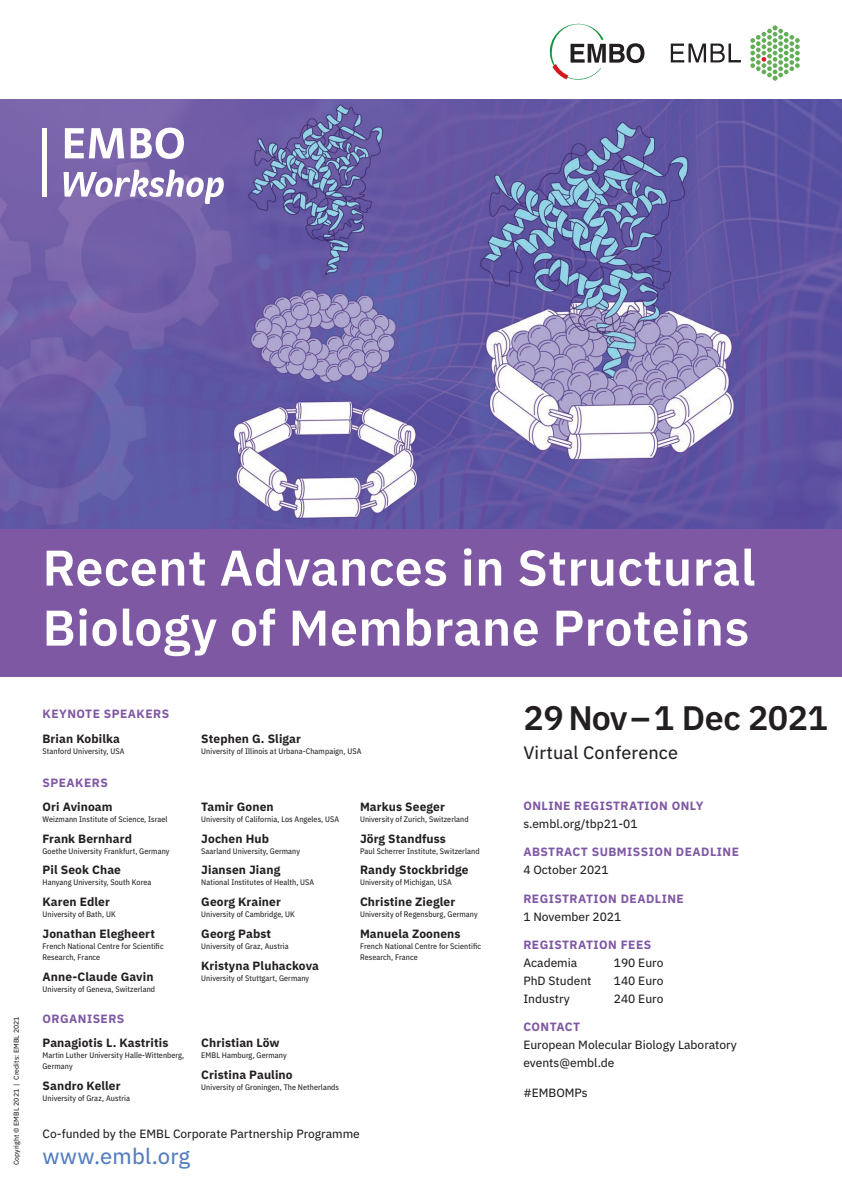
<style>
.page{position:relative;width:842px;height:1191px;background:#fff}
.page>*{position:absolute;margin:0;border:0;box-sizing:border-box;transform-origin:0 0}
.CCO_headline{font:600 50px/60px "IBM Plex Sans";letter-spacing:.01em;color:#fff}
.CCO_date_35_32_semib{font:600 34px "IBM Plex Sans";letter-spacing:-.02em;color:#231f20}
.CCO_URL_22_text_blue{font:22px "IBM Plex Sans Text";letter-spacing:.01em;color:#537dbf}
.CCO_location_18_24_t{font:18px "IBM Plex Sans Text";letter-spacing:.01em;color:#231f20}
.CCO_speakers___organ{font:700 12px "IBM Plex Sans";letter-spacing:.01em;color:#231f20}
.CCO_copy_12_18_text{font:12px/18px "IBM Plex Sans Text";color:#231f20}
.CCO_EMBO_sublines_12{font:700 12px "IBM Plex Sans";letter-spacing:.04em;color:#7f58a4}
.CCO_speakers___organ-2{font:8px/11px "IBM Plex Sans Cond Text";letter-spacing:.01em;color:#231f20}
.Copyright___Credits{font:7px "IBM Plex Sans Text";letter-spacing:.005em;color:#231f20}
</style>
<div class="page">
<img style="left:0;top:99px;width:842px;height:430px">
<div style="left:0;top:529px;width:842px;height:147px;background:#7f58a4"></div>
<svg style="left:549px;top:23px;width:95px;height:57px"></svg>
<svg style="left:750px;top:26px;width:50px;height:54px"></svg>
<svg style="left:671px;top:44px;width:70px;height:18px"></svg>
<svg style="left:65px;top:128px;width:59px;height:30px"></svg>
<svg style="left:131px;top:128px;width:53px;height:31px"></svg>
<svg style="left:64px;top:170px;width:160px;height:34px"></svg>
<hr style="left:43px;top:128px;width:4px;height:69px;background:#fff">
<p class="Copyright___Credits" style="left:11px;top:1165px;width:150px;rotate:-90deg">Copyright © EMBL 2021 | Credits: EMBL 2021</p>
<p class="CCO_headline" style="left:43px;top:534px;width:714px">Recent Advances in Structural<br>Biology of Membrane Proteins</p>
<p class="CCO_EMBO_sublines_12" style="left:43px;top:704px;width:128px">KEYNOTE SPEAKERS</p>
<p class="CCO_speakers___organ" style="left:43px;top:729px;width:79px">Brian Kobilka</p>
<p class="CCO_speakers___organ-2" style="left:43px;top:744px;width:83px">Stanford University, USA</p>
<p class="CCO_EMBO_sublines_12" style="left:43px;top:773px;width:67px">SPEAKERS</p>
<p class="CCO_speakers___organ" style="left:43px;top:797px;width:72px">Ori Avinoam</p>
<p class="CCO_speakers___organ-2" style="left:43px;top:813px;width:127px">Weizmann Institute of Science, Israel</p>
<p class="CCO_speakers___organ" style="left:43px;top:829px;width:91px">Frank Bernhard</p>
<p class="CCO_speakers___organ-2" style="left:43px;top:844px;width:128px">Goethe University Frankfurt, Germany</p>
<p class="CCO_speakers___organ" style="left:43px;top:860px;width:80px">Pil Seok Chae</p>
<p class="CCO_speakers___organ-2" style="left:43px;top:876px;width:110px">Hanyang University, South Korea</p>
<p class="CCO_speakers___organ" style="left:43px;top:892px;width:69px">Karen Edler</p>
<p class="CCO_speakers___organ-2" style="left:43px;top:908px;width:75px">University of Bath, UK</p>
<p class="CCO_speakers___organ" style="left:43px;top:924px;width:114px">Jonathan Elegheert</p>
<p class="CCO_speakers___organ-2" style="left:43px;top:939px;width:123px">French National Centre for Scientific<br>Research, France</p>
<p class="CCO_speakers___organ" style="left:43px;top:966px;width:113px">Anne-Claude Gavin</p>
<p class="CCO_speakers___organ-2" style="left:43px;top:982px;width:114px">University of Geneva, Switzerland</p>
<p class="CCO_EMBO_sublines_12" style="left:43px;top:1009px;width:83px">ORGANISERS</p>
<p class="CCO_speakers___organ" style="left:43px;top:1033px;width:127px">Panagiotis L. Kastritis</p>
<p class="CCO_speakers___organ-2" style="left:43px;top:1049px;width:143px">Martin Luther University Halle-Wittenberg,<br>Germany</p>
<p class="CCO_speakers___organ" style="left:43px;top:1076px;width:80px">Sandro Keller</p>
<p class="CCO_speakers___organ-2" style="left:43px;top:1092px;width:89px">University of Graz, Austria</p>
<p class="CCO_speakers___organ" style="left:201px;top:729px;width:101px">Stephen G. Sligar</p>
<p class="CCO_speakers___organ-2" style="left:201px;top:744px;width:162px">University of Illinois at Urbana-Champaign, USA</p>
<p class="CCO_speakers___organ" style="left:201px;top:797px;width:74px">Tamir Gonen</p>
<p class="CCO_speakers___organ-2" style="left:201px;top:813px;width:139px">University of California, Los Angeles, USA</p>
<p class="CCO_speakers___organ" style="left:201px;top:829px;width:69px">Jochen Hub</p>
<p class="CCO_speakers___organ-2" style="left:201px;top:844px;width:100px">Saarland University, Germany</p>
<p class="CCO_speakers___organ" style="left:201px;top:860px;width:81px">Jiansen Jiang</p>
<p class="CCO_speakers___organ-2" style="left:201px;top:876px;width:114px">National Institutes of Health, USA</p>
<p class="CCO_speakers___organ" style="left:201px;top:892px;width:81px">Georg Krainer</p>
<p class="CCO_speakers___organ-2" style="left:201px;top:908px;width:95px">University of Cambridge, UK</p>
<p class="CCO_speakers___organ" style="left:201px;top:924px;width:71px">Georg Pabst</p>
<p class="CCO_speakers___organ-2" style="left:201px;top:939px;width:89px">University of Graz, Austria</p>
<p class="CCO_speakers___organ" style="left:201px;top:955px;width:119px">Kristyna Pluhackova</p>
<p class="CCO_speakers___organ-2" style="left:201px;top:971px;width:109px">University of Stuttgart, Germany</p>
<p class="CCO_speakers___organ" style="left:360px;top:797px;width:86px">Markus Seeger</p>
<p class="CCO_speakers___organ-2" style="left:360px;top:813px;width:110px">University of Zurich, Switzerland</p>
<p class="CCO_speakers___organ" style="left:360px;top:829px;width:87px">Jörg Standfuss</p>
<p class="CCO_speakers___organ-2" style="left:360px;top:844px;width:121px">Paul Scherrer Institute, Switzerland</p>
<p class="CCO_speakers___organ" style="left:360px;top:860px;width:110px">Randy Stockbridge</p>
<p class="CCO_speakers___organ-2" style="left:360px;top:876px;width:93px">University of Michigan, USA</p>
<p class="CCO_speakers___organ" style="left:360px;top:892px;width:97px">Christine Ziegler</p>
<p class="CCO_speakers___organ-2" style="left:360px;top:908px;width:119px">University of Regensburg, Germany</p>
<p class="CCO_speakers___organ" style="left:360px;top:924px;width:102px">Manuela Zoonens</p>
<p class="CCO_speakers___organ-2" style="left:360px;top:939px;width:123px">French National Centre for Scientific<br>Research, France</p>
<p class="CCO_speakers___organ" style="left:201px;top:1033px;width:80px">Christian Löw</p>
<p class="CCO_speakers___organ-2" style="left:201px;top:1049px;width:87px">EMBL Hamburg, Germany</p>
<p class="CCO_speakers___organ" style="left:201px;top:1065px;width:93px">Cristina Paulino</p>
<p class="CCO_speakers___organ-2" style="left:201px;top:1081px;width:139px">University of Groningen, The Netherlands</p>
<p class="CCO_copy_12_18_text" style="left:43px;top:1123px;width:319px">Co-funded by the EMBL Corporate Partnership Programme</p>
<p class="CCO_URL_22_text_blue" style="left:43px;top:1139px;width:149px">www.embl.org</p>
<p class="CCO_date_35_32_semib" style="left:523px;top:691px;width:306px">29 Nov–1 Dec 2021</p>
<p class="CCO_location_18_24_t" style="left:523px;top:739px;width:156px">Virtual Conference</p>
<p class="CCO_EMBO_sublines_12" style="left:523px;top:796px;width:182px">ONLINE REGISTRATION ONLY</p>
<p class="CCO_copy_12_18_text" style="left:523px;top:813px;width:116px">s.embl.org/tbp21-01</p>
<p class="CCO_EMBO_sublines_12" style="left:523px;top:842px;width:217px">ABSTRACT SUBMISSION DEADLINE</p>
<p class="CCO_copy_12_18_text" style="left:523px;top:860px;width:87px">4 October 2021</p>
<p class="CCO_EMBO_sublines_12" style="left:523px;top:889px;width:162px">REGISTRATION DEADLINE</p>
<p class="CCO_copy_12_18_text" style="left:523px;top:906px;width:100px">1 November 2021</p>
<p class="CCO_EMBO_sublines_12" style="left:523px;top:935px;width:129px">REGISTRATION FEES</p>
<p class="CCO_copy_12_18_text" style="left:523px;top:952px;width:56px">Academia</p>
<p class="CCO_copy_12_18_text" style="left:614px;top:952px;width:51px">190 Euro</p>
<p class="CCO_copy_12_18_text" style="left:523px;top:970px;width:70px">PhD Student</p>
<p class="CCO_copy_12_18_text" style="left:614px;top:970px;width:51px">140 Euro</p>
<p class="CCO_copy_12_18_text" style="left:523px;top:988px;width:48px">Industry</p>
<p class="CCO_copy_12_18_text" style="left:614px;top:988px;width:51px">240 Euro</p>
<p class="CCO_EMBO_sublines_12" style="left:523px;top:1017px;width:58px">CONTACT</p>
<p class="CCO_copy_12_18_text" style="left:523px;top:1035px;width:215px">European Molecular Biology Laboratory events@embl.de</p>
<p class="CCO_copy_12_18_text" style="left:523px;top:1082px;width:66px">#EMBOMPs</p>
</div>
